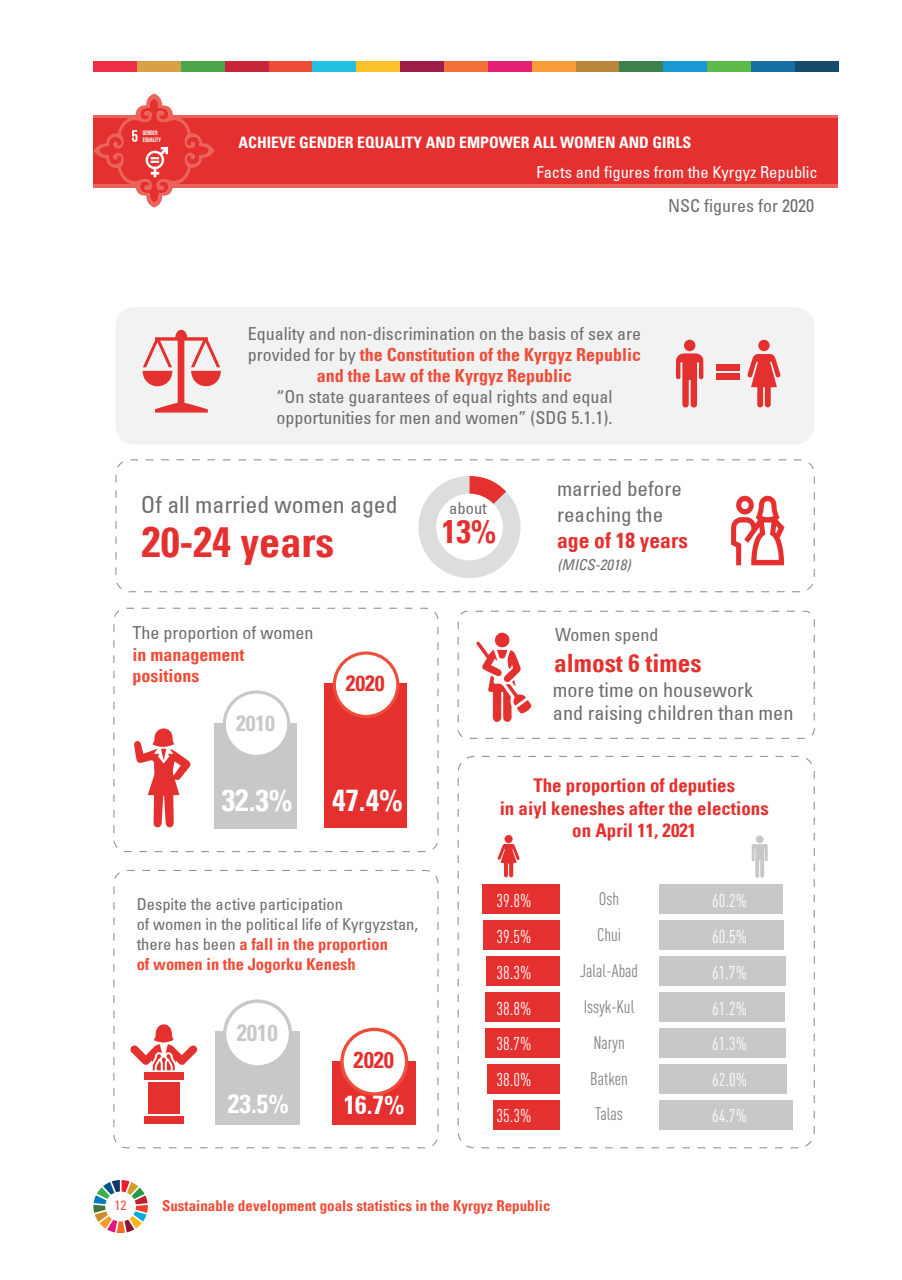
<style>
.page{position:relative;width:902px;height:1280px;background:#fff}
.page>*{position:absolute;margin:0;border:0;box-sizing:border-box;transform-origin:0 0}
.t1{font:42.3px "Univers LTCYR 67 Bold Cond";color:#e4312f}
.t2{font:32.7px "Univers LTCYR 67 Bold Cond";color:#e4312f}
.t3{font:30.3px "Univers LTCYR 67 Bold Cond";color:#fff}
.t4{font:25.95px "Univers LTCYR 67 Bold Cond";color:#fff}
.t5{font:25.2px "Univers LTCYR 67 Bold Cond";color:#e4312f}
.t6{font:condensed 23.85px "Univers LTCYR 57";color:#6c6d70}
.t7{font:23.25px "Univers LTCYR 67 Bold Cond";color:#c7c8ca}
.t8{font:22.8px "Univers LTCYR 67 Bold Cond";color:#e4312f}
.t9{font:21.9px "Univers LTCYR 67 Bold Cond";color:#e4312f}
.t10{font:21.9px "Univers LTCYR 67 Bold Cond";color:#c7c8ca}
.t11{font:21.6px "Univers LTCYR 67 Bold Cond";color:#e4312f}
.t12{font:condensed 21px/26.4px "Univers LTCYR 57";color:#6c6d70}
.t13{font:condensed 20.25px/23.5px "Univers LTCYR 57";color:#6c6d70}
.t14{font:18.9px/22.6px "Univers LTCYR 67 Bold Cond";color:#e4312f;text-align:center}
.t15{font:condensed 18.3px/35.8px "DIN Pro";color:#fff;text-align:justify}
.t16{font:condensed 18px/21px "Univers LTCYR 57";color:#6c6d70}
.t17{font:18px/21px "Univers LTCYR 67 Bold Cond";color:#ef4d39;text-align:center}
.t18{font:condensed 18px/35.8px "DIN Pro";color:#808285;text-align:center}
.t19{font:condensed 16.5px/19.8px "Univers LTCYR 57";color:#6c6d70}
.t20{font:16.5px/19.8px "Univers LTCYR 67 Bold Cond";color:#ef4d39}
.t21{font:condensed 16.5px "Univers LTCYR 57";color:#fff}
.t22{font:15.75px "Univers LTCYR 67 Bold Cond";color:#fff}
.t23{font:15px "Univers LTCYR 67 Bold Cond";color:#ef4c38}
.t24{font:15px "Univers LTCYR 57 Condensed Obl";color:#6c6d70}
.t25{font:condensed 13.5px "Univers LTCYR 57";color:#ef4c38}
.t26{font:700 6.3px/6.9px "Bebas Neue";color:#fff}
.s1{font-family:"Univers LTCYR 57";font-stretch:condensed;color:#6c6d70}
</style>
<div class="page">
<svg style="left:93px;top:1180px;width:55px;height:53px"></svg>
<div style="left:575px;top:62px;width:44px;height:10px;background:#b8873a"></div>
<div style="left:137px;top:62px;width:44px;height:10px;background:#d8a145"></div>
<div style="left:400px;top:62px;width:44px;height:10px;background:#9c1d49"></div>
<div style="left:268px;top:62px;width:44px;height:10px;background:#ef4c38"></div>
<div style="left:750px;top:62px;width:44px;height:10px;background:#166fa1"></div>
<div style="left:225px;top:62px;width:43px;height:10px;background:#c52639"></div>
<div style="left:488px;top:62px;width:43px;height:10px;background:#e32071"></div>
<div style="left:794px;top:62px;width:44px;height:10px;background:#154c6c"></div>
<div style="left:356px;top:62px;width:44px;height:10px;background:#fbc128"></div>
<div style="left:531px;top:62px;width:44px;height:10px;background:#f89b39"></div>
<div style="left:619px;top:62px;width:44px;height:10px;background:#3c814c"></div>
<div style="left:312px;top:62px;width:44px;height:10px;background:#24c0e2"></div>
<div style="left:663px;top:62px;width:44px;height:10px;background:#1a97d5"></div>
<div style="left:707px;top:62px;width:43px;height:10px;background:#5dbb4a"></div>
<div style="left:444px;top:62px;width:44px;height:10px;background:#f37139"></div>
<div style="left:181px;top:62px;width:44px;height:10px;background:#4ba549"></div>
<div style="left:93px;top:62px;width:44px;height:10px;background:#ee2d46"></div>
<svg style="left:215px;top:115px;width:623px;height:72px;background:#ea5b54"></svg>
<div style="left:94px;top:119px;width:744px;height:65px;background:#e4312f"></div>
<div style="left:115px;top:307px;width:699px;height:138px;background:#f1f2f2;border-radius:19px"></div>
<div style="left:115px;top:459px;width:699px;height:133px;border:1px dashed #939598;border-radius:14px"></div>
<div style="left:113px;top:608px;width:325px;height:244px;border:1px dashed #939598;border-radius:13px"></div>
<div style="left:457px;top:611px;width:357px;height:128px;border:1px dashed #939598;border-radius:10px"></div>
<div style="left:113px;top:870px;width:325px;height:278px;border:1px dashed #939598;border-radius:13px"></div>
<div style="left:457px;top:756px;width:357px;height:392px;border:1px dashed #939598;border-radius:16px"></div>
<svg style="left:675px;top:353px;width:28px;height:55px"></svg>
<div style="left:684px;top:340px;width:11px;height:11px;background:#e4312f;border-radius:50%"></div>
<svg style="left:747px;top:354px;width:33px;height:54px"></svg>
<div style="left:758px;top:340px;width:11px;height:11px;background:#e4312f;border-radius:50%"></div>
<div style="left:715px;top:364px;width:24px;height:7px;background:#e4312f"></div>
<div style="left:715px;top:374px;width:24px;height:6px;background:#e4312f"></div>
<svg style="left:731px;top:495px;width:53px;height:70px"></svg>
<div style="left:332px;top:1061px;width:84px;height:64px;background:#e4312f"></div>
<div style="left:215px;top:1031px;width:84px;height:94px;background:#c7c8ca"></div>
<div style="left:148px;top:1082px;width:32px;height:32px;background:#e4312f"></div>
<div style="left:144px;top:1072px;width:40px;height:8px;background:#e4312f"></div>
<div style="left:144px;top:1116px;width:40px;height:8px;background:#e4312f"></div>
<svg style="left:130px;top:1024px;width:67px;height:46px"></svg>
<div style="left:342px;top:1029px;width:64px;height:65px;background:#fff;border-radius:50%"></div>
<div style="left:340px;top:1028px;width:68px;height:68px;border:3px solid #ef4d39;border-radius:50%"></div>
<div style="left:154px;top:728px;width:18px;height:18px;background:#e4312f;border-radius:50%"></div>
<svg style="left:134px;top:736px;width:57px;height:91px"></svg>
<svg style="left:143px;top:330px;width:78px;height:83px"></svg>
<svg style="left:418px;top:476px;width:103px;height:102px"></svg>
<div style="left:436px;top:494px;width:67px;height:66px;background:#fff;border-radius:50%"></div>
<div style="left:324px;top:683px;width:83px;height:145px;background:#e4312f"></div>
<div style="left:334px;top:653px;width:64px;height:63px;background:#fff;border-radius:50%"></div>
<div style="left:333px;top:651px;width:66px;height:67px;border:3px solid #ef4d39;border-radius:50%"></div>
<div style="left:214px;top:723px;width:83px;height:105px;background:#c7c8ca"></div>
<div style="left:224px;top:692px;width:65px;height:64px;background:#fff;border-radius:50%"></div>
<div style="left:223px;top:690px;width:67px;height:68px;border:3px solid #c7c8ca;border-radius:50%"></div>
<div style="left:225px;top:1001px;width:65px;height:66px;background:#fff;border-radius:50%"></div>
<div style="left:223px;top:999px;width:69px;height:69px;border:3px solid #c7c8ca;border-radius:50%"></div>
<svg style="left:94px;top:94px;width:121px;height:114px"></svg>
<svg style="left:476px;top:633px;width:55px;height:89px"></svg>
<div style="left:493px;top:1100px;width:67px;height:30px;background:#e4312f"></div>
<div style="left:487px;top:1064px;width:73px;height:30px;background:#e4312f"></div>
<div style="left:485px;top:1028px;width:75px;height:30px;background:#e4312f"></div>
<div style="left:485px;top:992px;width:75px;height:30px;background:#e4312f"></div>
<div style="left:486px;top:956px;width:74px;height:30px;background:#e4312f"></div>
<div style="left:483px;top:920px;width:77px;height:30px;background:#e4312f"></div>
<div style="left:482px;top:884px;width:78px;height:30px;background:#e4312f"></div>
<div style="left:659px;top:884px;width:123px;height:30px;background:#c7c8ca"></div>
<div style="left:659px;top:920px;width:124px;height:30px;background:#c7c8ca"></div>
<div style="left:659px;top:956px;width:127px;height:30px;background:#c7c8ca"></div>
<div style="left:659px;top:992px;width:126px;height:30px;background:#c7c8ca"></div>
<div style="left:659px;top:1028px;width:126px;height:30px;background:#c7c8ca"></div>
<div style="left:659px;top:1064px;width:128px;height:30px;background:#c7c8ca"></div>
<div style="left:659px;top:1100px;width:134px;height:30px;background:#c7c8ca"></div>
<svg style="left:497px;top:844px;width:23px;height:33px"></svg>
<div style="left:504px;top:835px;width:8px;height:8px;background:#e4312f;border-radius:50%"></div>
<svg style="left:751px;top:844px;width:16px;height:34px"></svg>
<div style="left:755px;top:835px;width:8px;height:8px;background:#c7c8ca;border-radius:50%"></div>
<p class="t26" style="left:143px;top:129px;width:20px">GENDER<br>EQUALITY</p>
<p class="t22" style="left:238px;top:133px;width:454px">ACHIEVE GENDER EQUALITY AND EMPOWER ALL WOMEN AND GIRLS</p>
<p class="t21" style="left:536px;top:161px;width:283px">Facts and figures from the Kyrgyz Republic</p>
<p class="t16" style="left:668px;top:195px;width:147px">NSC figures for 2020</p>
<p class="t16" style="left:248px;top:322px;width:394px">Equality and non-discrimination on the basis of sex are</p>
<p class="t17" style="left:248px;top:344px;width:394px"><span class="s1">provided for by</span> the Constitution of the Kyrgyz Republic and the Law of the Kyrgyz Republic</p>
<p class="t16" style="left:276px;top:385px;width:337px">“On state guarantees of equal rights and equal opportunities for men and women” (SDG 5.1.1).</p>
<h3 class="t6" style="left:141px;top:489px;width:258px">Of all married women aged</h3>
<h1 class="t1" style="left:142px;top:516px;width:194px">20-24 years</h1>
<p class="t16" style="left:132px;top:621px;width:182px">The proportion of women</p>
<p class="t17" style="left:132px;top:643px;width:113px;line-height:21.6px;text-align:left">in management positions</p>
<p class="t10" style="left:236px;top:710px;width:40px">2010</p>
<p class="t9" style="left:346px;top:670px;width:40px">2020</p>
<h3 class="t3" style="left:222px;top:782px;width:72px">32.3%</h3>
<h3 class="t3" style="left:332px;top:782px;width:72px">47.4%</h3>
<p class="t19" style="left:137px;top:894px;width:283px">Despite the active participation<br>of women in the political life of Kyrgyzstan,</p>
<p class="t20" style="left:137px;top:934px;width:253px"><span class="s1">there has been</span> a fall in the proportion of women in the Jogorku Kenesh</p>
<p class="t7" style="left:237px;top:1019px;width:43px">2010</p>
<h3 class="t4" style="left:228px;top:1088px;width:62px">23.5%</h3>
<p class="t8" style="left:353px;top:1046px;width:42px">2020</p>
<h3 class="t4" style="left:343px;top:1089px;width:62px">16.7%</h3>
<p class="t19" style="left:449px;top:498px;width:39px">about</p>
<h2 class="t2" style="left:442px;top:512px;width:56px">13%</h2>
<p class="t12" style="left:557px;top:475px;width:126px">married before reaching the</p>
<p class="t11" style="left:557px;top:527px;width:132px">age of 18 years</p>
<p class="t24" style="left:557px;top:555px;width:75px">(MICS-2018)</p>
<p class="t16" style="left:555px;top:624px;width:105px">Women spend</p>
<h3 class="t5" style="left:554px;top:648px;width:149px">almost 6 times</h3>
<p class="t13" style="left:553px;top:677px;width:242px">more time on housework<br>and raising children than men</p>
<p class="t14" style="left:499px;top:774px;width:270px">The proportion of deputies<br>in aiyl keneshes after the elections on April 11, 2021</p>
<p class="t15" style="left:496px;top:881px;width:36px">39.8% 39.5% 38.3% 38.8% 38.7% 38.0% 35.3%</p>
<p class="t18" style="left:580px;top:879px;width:60px">Osh<br>Chui<br>Jalal-Abad<br>Issyk-Kul<br>Naryn<br>Batken<br>Talas</p>
<p class="t15" style="left:712px;top:881px;width:36px">60.2% 60.5% 61.7% 61.2% 61.3% 62.0% 64.7%</p>
<p class="t25" style="left:115px;top:1197px;width:13px">12</p>
<p class="t23" style="left:162px;top:1197px;width:390px">Sustainable development goals statistics in the Kyrgyz Republic</p>
</div>
